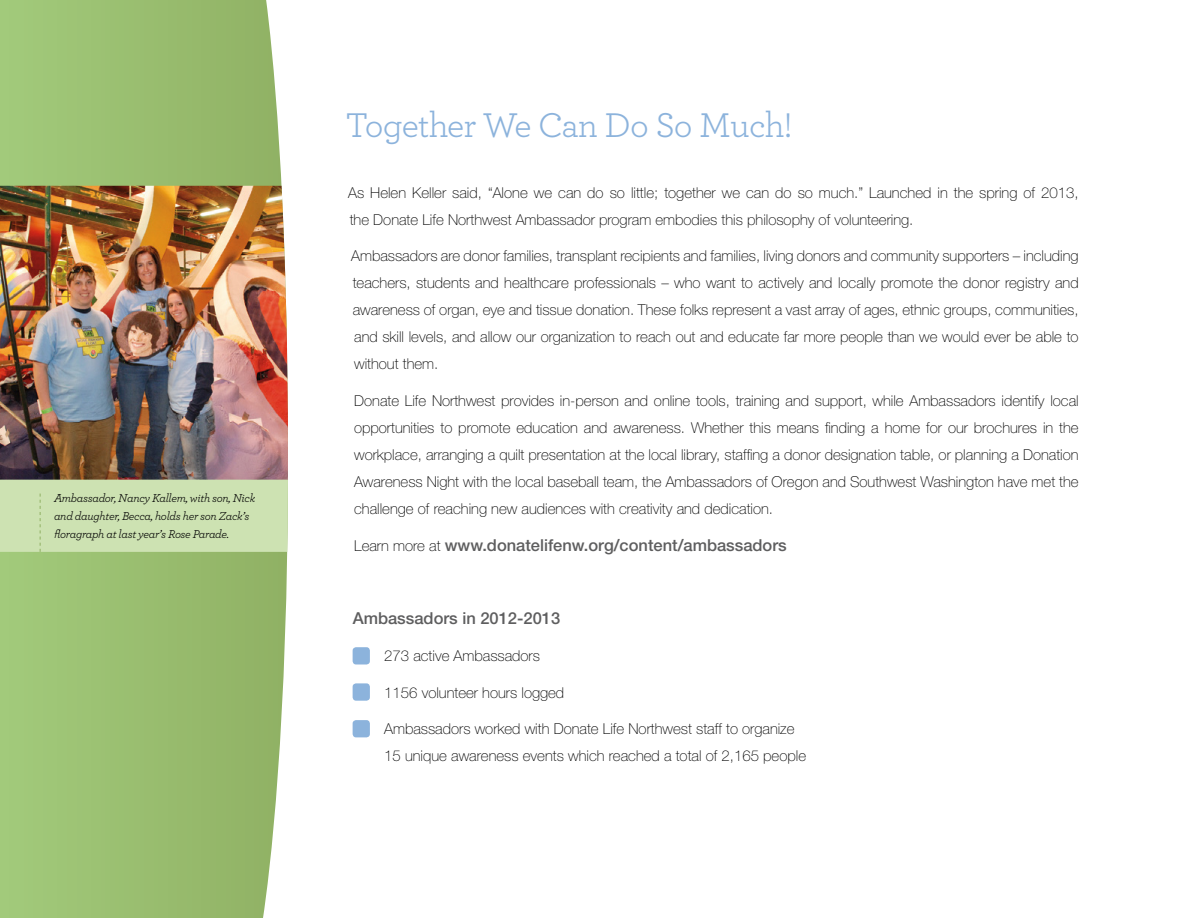
<style>
.page{position:relative;width:1188px;height:918px;background:#fff}
.page>*{position:absolute;margin:0;border:0;box-sizing:border-box;transform-origin:0 0}
.t1{font:36px "Archer";letter-spacing:-.025em;color:#8cb3dc}
.t2{font:500 16.5px "Helvetica Neue";color:#5e5e5f}
.t3{font:100 15px/27px "Helvetica Neue";color:#000}
.t4{font:italic 12px/18px "Archer";letter-spacing:-.025em;color:#000}
.s1{font-weight:100;font-size:15px;color:#000}
</style>
<div class="page">
<svg style="left:0;top:0;width:288px;height:918px;background:#9cc074"></svg>
<img style="left:0;top:186px;width:288px;height:254px">
<svg style="left:0;top:440px;width:288px;height:112px;background:#acb090"></svg>
<div style="left:353px;top:647px;width:17px;height:17px;background:#8cb3dc;border-radius:3px"></div>
<div style="left:353px;top:683px;width:17px;height:18px;background:#8cb3dc;border-radius:3px"></div>
<div style="left:353px;top:720px;width:17px;height:17px;background:#8cb3dc;border-radius:3px"></div>
<p class="t4" style="left:54px;top:489px;width:203px">Ambassador, Nancy Kallem, with son, Nick and daughter, Becca, holds her son Zack’s floragraph at last year’s Rose Parade.</p>
<h1 class="t1" style="left:346px;top:102px;width:448px">Together We Can Do So Much!</h1>
<p class="t3" style="left:348px;top:179px;width:732px">As Helen Keller said, “Alone we can do so little; together we can do so much.” Launched in the spring of 2013, the Donate Life Northwest Ambassador program embodies this philosophy of volunteering.</p>
<p class="t3" style="left:351px;top:243px;width:729px;text-align:justify">Ambassadors are donor families, transplant recipients and families, living donors and community supporters – including teachers, students and healthcare professionals – who want to actively and locally promote the donor registry and awareness of organ, eye and tissue donation. These folks represent a vast array of ages, ethnic groups, communities, and skill levels, and allow our organization to reach out and educate far more people than we would ever be able to without them.</p>
<p class="t3" style="left:354px;top:387px;width:726px;text-align:justify">Donate Life Northwest provides in-person and online tools, training and support, while Ambassadors identify local opportunities to promote education and awareness. Whether this means finding a home for our brochures in the workplace, arranging a quilt presentation at the local library, staffing a donor designation table, or planning a Donation Awareness Night with the local baseball team, the Ambassadors of Oregon and Southwest Washington have met the challenge of reaching new audiences with creativity and dedication.</p>
<p class="t2" style="left:354px;top:535px;width:434px"><span class="s1">Learn more at</span> www.donatelifenw.org/content/ambassadors</p>
<p class="t2" style="left:353px;top:608px;width:209px">Ambassadors in 2012-2013</p>
<p class="t3" style="left:384px;top:642px;width:157px">273 active Ambassadors</p>
<p class="t3" style="left:384px;top:679px;width:182px">1156 volunteer hours logged</p>
<p class="t3" style="left:384px;top:716px;width:423px">Ambassadors worked with Donate Life Northwest staff to organize<br>15 unique awareness events which reached a total of 2,165 people</p>
</div>
